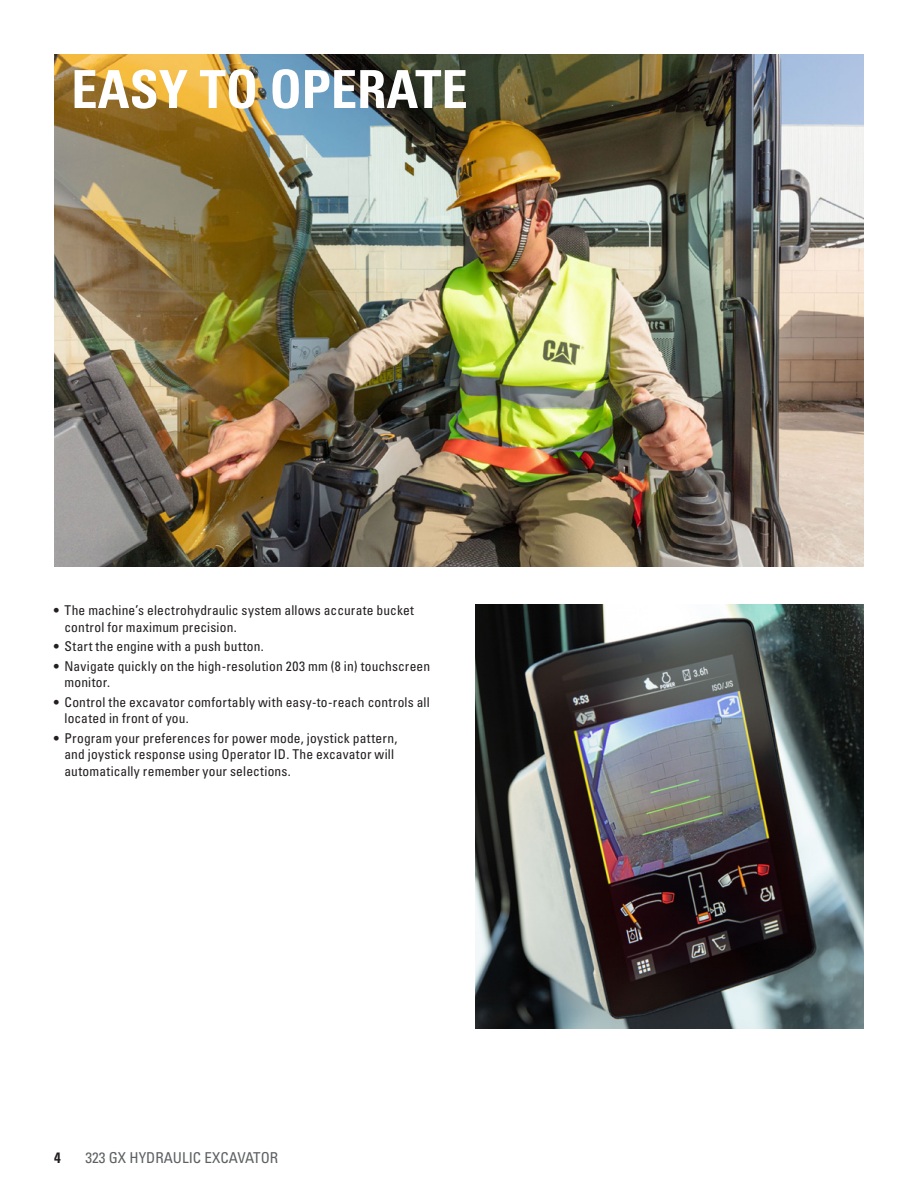
<style>
.page{position:relative;width:918px;height:1188px;background:#fff}
.page>*{position:absolute;margin:0;border:0;box-sizing:border-box;transform-origin:0 0}
.t1{font:52.5px "Univers LTCYR 67 Bold Cond";color:#fff}
.t2{font:condensed 15px "Univers LTCYR 57";color:#5d6163}
.t3{font:15px "Univers LTCYR 67 Bold Cond";color:#231f20}
.t4{font:condensed 13.5px/16.5px "Univers LTCYR 57";letter-spacing:.015em;color:#231f20}
</style>
<div class="page">
<img style="left:54px;top:54px;width:810px;height:513px">
<img style="left:475px;top:604px;width:389px;height:424px">
<h1 class="t1" style="left:71px;top:57px;width:398px">EASY TO OPERATE</h1>
<p class="t4" style="left:65px;top:602px;width:351px;text-indent:-11px">• The machine’s electrohydraulic system allows accurate bucket control for maximum precision.</p>
<p class="t4" style="left:54px;top:638px;width:211px">• Start the engine with a push button.</p>
<p class="t4" style="left:65px;top:657px;width:367px;text-indent:-11px">• Navigate quickly on the high-resolution 203 mm (8 in) touchscreen monitor.</p>
<p class="t4" style="left:65px;top:693px;width:367px;text-indent:-11px">• Control the excavator comfortably with easy-to-reach controls all located in front of you.</p>
<p class="t4" style="left:65px;top:729px;width:334px;text-indent:-11px">• Program your preferences for power mode, joystick pattern, and joystick response using Operator ID. The excavator will automatically remember your selections.</p>
<p class="t3" style="left:54px;top:1148px;width:8px">4</p>
<p class="t2" style="left:86px;top:1148px;width:194px">323 GX HYDRAULIC EXCAVATOR</p>
</div>
